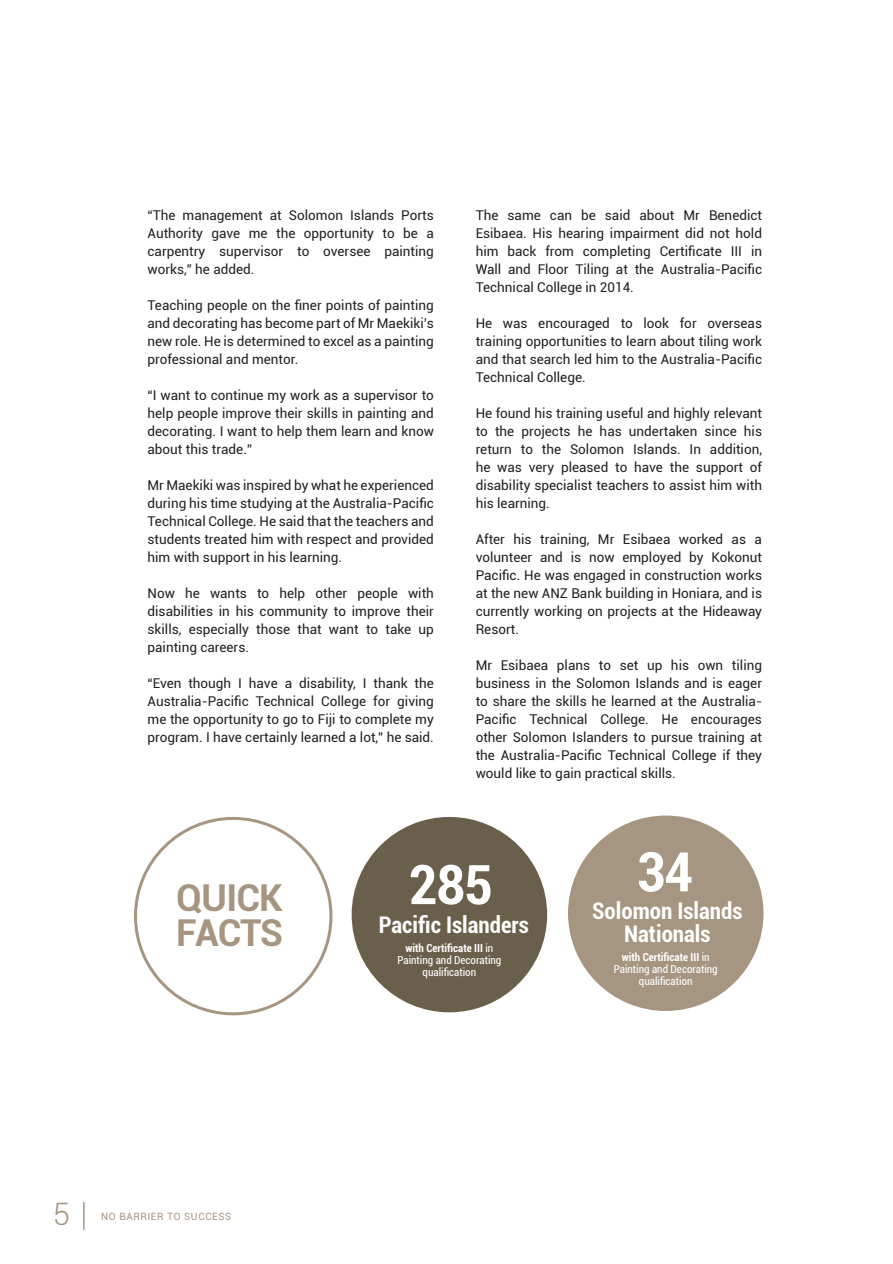
<style>
.page{position:relative;width:893px;height:1264px;background:#fff}
.page>*{position:absolute;margin:0;border:0;box-sizing:border-box;transform-origin:0 0}
.t1{font:700 condensed 54.75px "Roboto";color:#fff}
.t2{font:700 37.05px/35.4px "Roboto";letter-spacing:-.025em;color:#a69581}
.t3{font:300 30.9px "Roboto";color:#a69581}
.t4{font:700 condensed 22.95px "Roboto";color:#fff}
.t5{font:13.5px/18px "Roboto";color:#231f20;text-align:justify}
.t6{font:condensed 11.1px "Roboto";color:#fff}
.t7{font:700 condensed 11.1px "Roboto";color:#fff}
.t8{font:10.05px "Roboto";letter-spacing:.06em;color:#a69581}
.s1{font-weight:400}
</style>
<div class="page">
<hr style="left:83px;top:1202px;width:2px;height:27px;background:#a69581">
<div style="left:351px;top:817px;width:196px;height:195px;background:#6a5f4b;border-radius:50%"></div>
<div style="left:568px;top:815px;width:195px;height:196px;background:#a69581;border-radius:50%"></div>
<p class="t5" style="left:147px;top:206px;width:288px">“The management at Solomon Islands Ports Authority gave me the opportunity to be a carpentry supervisor to oversee painting works,” he added.</p>
<p class="t5" style="left:147px;top:296px;width:288px">Teaching people on the finer points of painting and decorating has become part of Mr Maekiki’s new role. He is determined to excel as a painting professional and mentor.</p>
<p class="t5" style="left:147px;top:386px;width:288px">“I want to continue my work as a supervisor to help people improve their skills in painting and decorating. I want to help them learn and know about this trade.”</p>
<p class="t5" style="left:147px;top:476px;width:288px">Mr Maekiki was inspired by what he experienced during his time studying at the Australia-Pacific Technical College. He said that the teachers and students treated him with respect and provided him with support in his learning.</p>
<p class="t5" style="left:147px;top:584px;width:288px">Now he wants to help other people with disabilities in his community to improve their skills, especially those that want to take up painting careers.</p>
<p class="t5" style="left:147px;top:674px;width:288px">“Even though I have a disability, I thank the Australia-Pacific Technical College for giving me the opportunity to go to Fiji to complete my program. I have certainly learned a lot,” he said.</p>
<p class="t5" style="left:475px;top:206px;width:288px">The same can be said about Mr Benedict Esibaea. His hearing impairment did not hold him back from completing Certificate III in Wall and Floor Tiling at the Australia-Pacific Technical College in 2014.</p>
<p class="t5" style="left:475px;top:314px;width:288px">He was encouraged to look for overseas training opportunities to learn about tiling work and that search led him to the Australia-Pacific Technical College.</p>
<p class="t5" style="left:475px;top:404px;width:288px">He found his training useful and highly relevant to the projects he has undertaken since his return to the Solomon Islands. In addition, he was very pleased to have the support of disability specialist teachers to assist him with his learning.</p>
<p class="t5" style="left:475px;top:530px;width:288px">After his training, Mr Esibaea worked as a volunteer and is now employed by Kokonut Pacific. He was engaged in construction works at the new ANZ Bank building in Honiara, and is currently working on projects at the Hideaway Resort.</p>
<p class="t5" style="left:475px;top:656px;width:288px">Mr Esibaea plans to set up his own tiling business in the Solomon Islands and is eager to share the skills he learned at the Australia-Pacific Technical College. He encourages other Solomon Islanders to pursue training at the Australia-Pacific Technical College if they would like to gain practical skills.</p>
<p class="t2" style="left:176px;top:878px;width:108px">QUICK<br>FACTS</p>
<p class="t3" style="left:53px;top:1192px;width:19px">5</p>
<p class="t8" style="left:101px;top:1209px;width:132px">NO BARRIER TO SUCCESS</p>
<p class="t1" style="left:408px;top:846px;width:86px">285</p>
<p class="t4" style="left:379px;top:909px;width:151px">Pacific Islanders</p>
<p class="t7" style="left:405px;top:940px;width:89px">with Certificate III <span class="s1">in</span></p>
<p class="t6" style="left:397px;top:952px;width:105px">Painting and Decorating</p>
<p class="t6" style="left:422px;top:964px;width:55px">qualification</p>
<p class="t1" style="left:636px;top:833px;width:58px">34</p>
<p class="t4" style="left:592px;top:894px;width:152px">Solomon Islands</p>
<p class="t4" style="left:624px;top:918px;width:88px">Nationals</p>
<p class="t7" style="left:621px;top:949px;width:89px">with Certificate III <span class="s1">in</span></p>
<p class="t6" style="left:613px;top:961px;width:105px">Painting and Decorating</p>
<p class="t6" style="left:639px;top:973px;width:55px">qualification</p>
</div>
